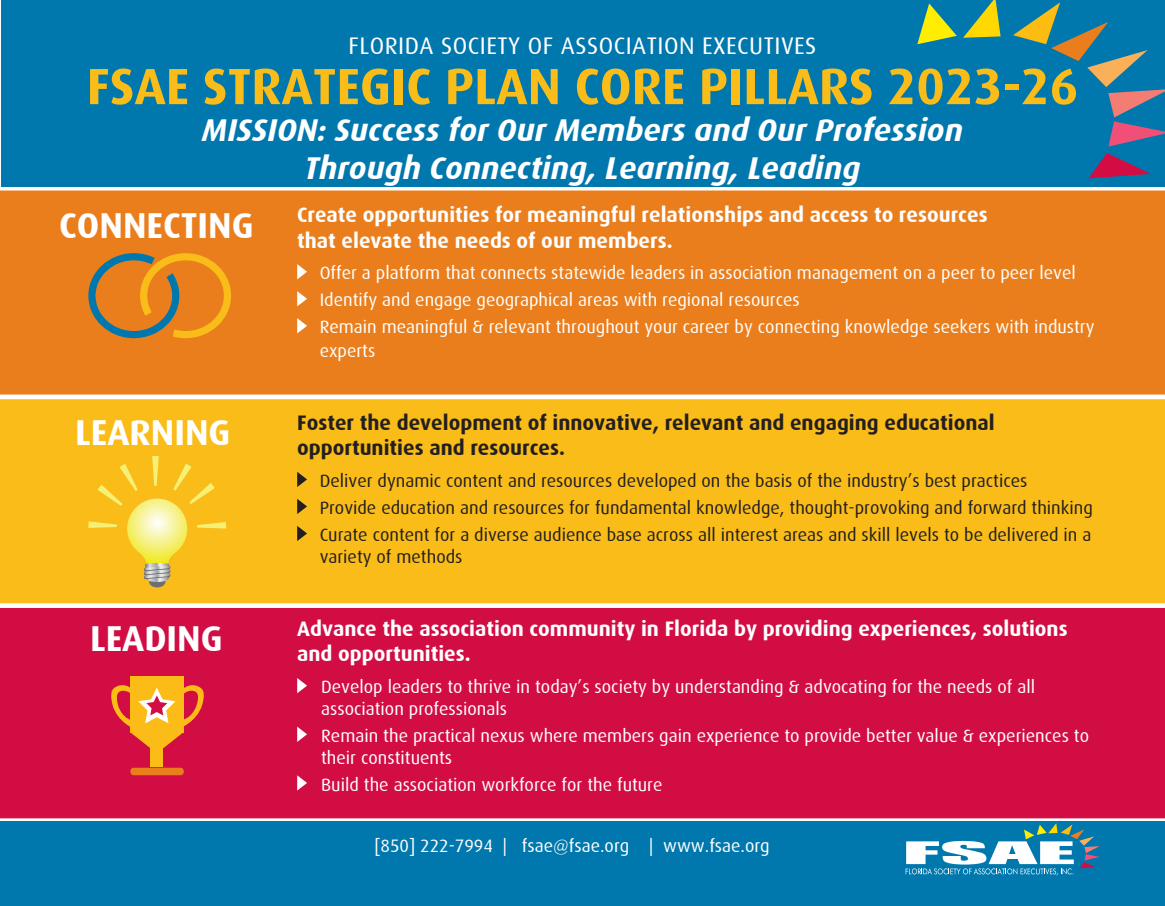
<style>
.page{position:relative;width:1165px;height:906px;background:#fff}
.page>*{position:absolute;margin:0;border:0;box-sizing:border-box;transform-origin:0 0}
.t1{font:700 51px "Dax";color:#fabc18}
.t2{font:700 36px "Dax";color:#fff}
.t3{font:italic 700 31.5px/37.8px "Dax";color:#fff;text-align:center}
.t4{font:24px "Dax";letter-spacing:.02em;color:#fff}
.t5{font:700 21px/25.2px "Dax";color:#fff}
.t6{font:700 21px/25.2px "Dax";color:#231f20}
.t7{font:18px/27px "Dax";color:#fff}
.t8{font:18px/27px "Dax";color:#231f20}
.s1{font-size:36px}
</style>
<div class="page">
<div style="left:0;top:608px;width:1164px;height:209px;background:#d20d44"></div>
<div style="left:0;top:399px;width:1164px;height:204px;background:#fabc18"></div>
<div style="left:0;top:190px;width:1164px;height:204px;background:#ea7e1d"></div>
<svg style="left:88px;top:456px;width:138px;height:131px;background:#f6c633"></svg>
<div style="left:2px;top:0;width:1162px;height:186px;background:#0078ae"></div>
<svg style="left:297px;top:264px;width:10px;height:15px"></svg>
<svg style="left:297px;top:291px;width:10px;height:15px"></svg>
<svg style="left:297px;top:318px;width:10px;height:15px"></svg>
<svg style="left:297px;top:471px;width:10px;height:16px"></svg>
<svg style="left:297px;top:498px;width:10px;height:16px"></svg>
<svg style="left:297px;top:525px;width:10px;height:16px"></svg>
<svg style="left:297px;top:677px;width:10px;height:16px"></svg>
<svg style="left:297px;top:726px;width:10px;height:15px"></svg>
<svg style="left:297px;top:774px;width:10px;height:16px"></svg>
<svg style="left:963px;top:0;width:37px;height:38px"></svg>
<svg style="left:917px;top:3px;width:39px;height:41px"></svg>
<svg style="left:1089px;top:153px;width:61px;height:25px"></svg>
<svg style="left:1013px;top:2px;width:151px;height:144px"></svg>
<svg style="left:85px;top:249px;width:150px;height:92px;background:#cf842e"></svg>
<div style="left:130px;top:675px;width:53px;height:57px;background:#fcbc17"></div>
<div style="left:150px;top:747px;width:13px;height:19px;background:#fcbc17"></div>
<svg style="left:111px;top:680px;width:93px;height:67px"></svg>
<svg style="left:130px;top:767px;width:54px;height:7px"></svg>
<div style="left:0;top:821px;width:1164px;height:84px;background:#0078ae"></div>
<svg style="left:905px;top:823px;width:194px;height:52px"></svg>
<div style="left:1000px;top:853px;width:21px;height:5px;background:#fff"></div>
<h3 class="t4" style="left:348px;top:32px;width:469px">FLORIDA SOCIETY OF ASSOCIATION EXECUTIVES</h3>
<h1 class="t1" style="left:87px;top:58px;width:992px">FSAE STRATEGIC PLAN CORE PILLARS 2023-26</h1>
<h3 class="t3" style="left:202px;top:111px;width:762px">MISSION: Success for Our Members and Our Profession<br>Through Connecting, Learning, Leading</h3>
<p class="t5" style="left:297px;top:202px;width:691px;text-indent:-238px"><span class="s1">CONNECTING</span> Create opportunities for meaningful relationships and access to resources that elevate the needs of our members.</p>
<p class="t7" style="left:320px;top:260px;width:776px">Offer a platform that connects statewide leaders in association management on a peer to peer level<br>Identify and engage geographical areas with regional resources<br>Remain meaningful &amp; relevant throughout your career by connecting knowledge seekers with industry</p>
<p class="t7" style="left:320px;top:337px;width:57px">experts</p>
<h2 class="t2" style="left:75px;top:412px;width:157px">LEARNING</h2>
<p class="t6" style="left:297px;top:410px;width:699px">Foster the development of innovative, relevant and engaging educational opportunities and resources.</p>
<p class="t8" style="left:320px;top:467px;width:774px">Deliver dynamic content and resources developed on the basis of the industry’s best practices<br>Provide education and resources for fundamental knowledge, thought-provoking and forward thinking<br>Curate content for a diverse audience base across all interest areas and skill levels to be delivered in a</p>
<p class="t8" style="left:320px;top:543px;width:144px">variety of methods</p>
<h2 class="t2" style="left:90px;top:618px;width:134px">LEADING</h2>
<p class="t5" style="left:297px;top:616px;width:771px">Advance the association community in Florida by providing experiences, solutions and opportunities.</p>
<p class="t7" style="left:321px;top:676px;width:715px;line-height:21.6px">Develop leaders to thrive in today’s society by understanding &amp; advocating for the needs of all association professionals</p>
<p class="t7" style="left:321px;top:724px;width:769px;line-height:21.6px">Remain the practical nexus where members gain experience to provide better value &amp; experiences to their constituents</p>
<p class="t7" style="left:321px;top:770px;width:343px">Build the association workforce for the future</p>
<p class="t7" style="left:374px;top:832px;width:397px">[850] 222-7994 | fsae@fsae.org | www.fsae.org</p>
</div>
